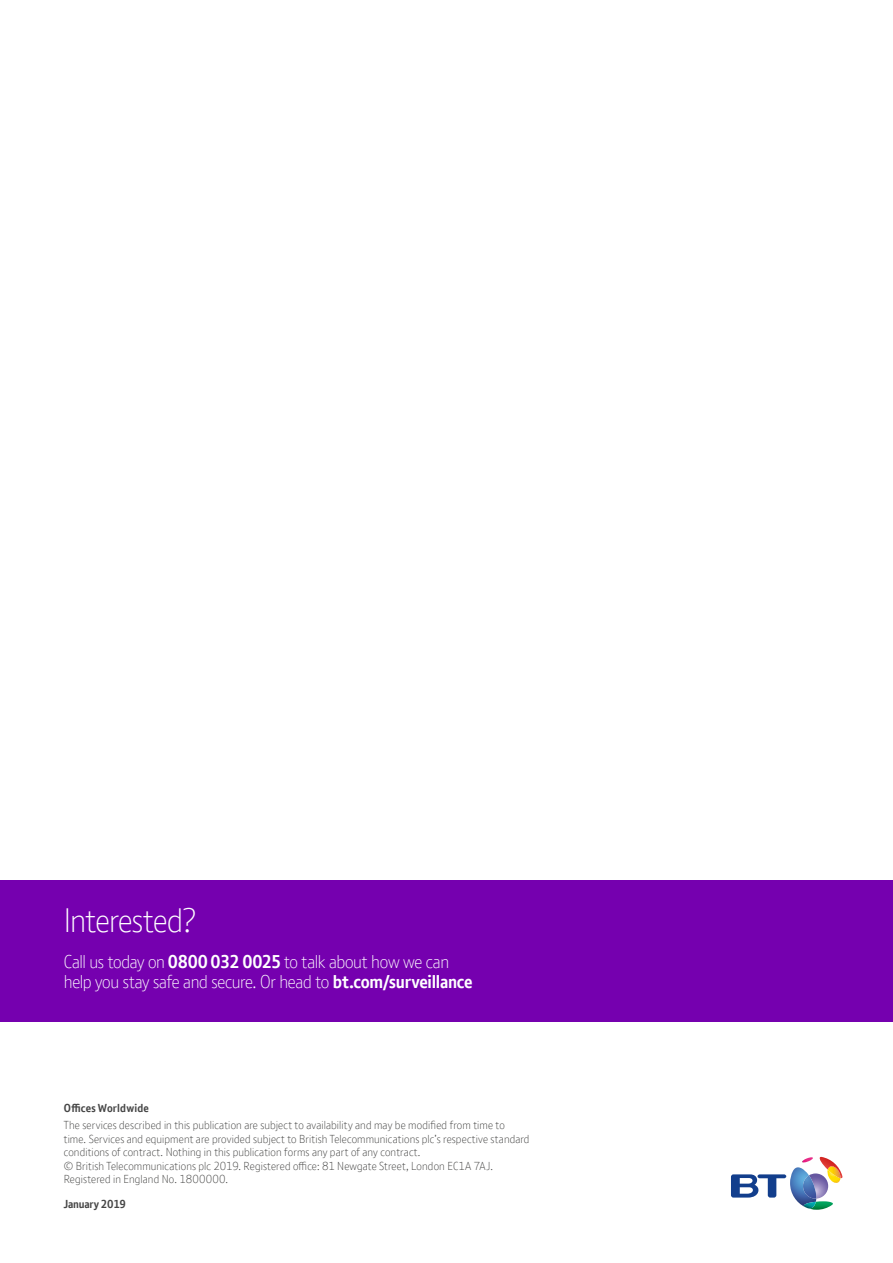
<style>
.page{position:relative;width:893px;height:1263px;background:#fff}
.page>*{position:absolute;margin:0;border:0;box-sizing:border-box;transform-origin:0 0}
.t1{font:300 33px "BT Font";letter-spacing:-.025em;color:#fff}
.t2{font:300 18px/19.8px "BT Font";letter-spacing:-.02em;color:#fff}
.t3{font:300 11.25px/13.5px "BT Font";letter-spacing:.01em;color:#3c3c3b}
.t4{font:700 11.25px "BT Font";letter-spacing:.005em;color:#464646}
.t5{font:700 11.25px "BT Font";letter-spacing:-.015em;color:#464646}
.s1{font-weight:700}
</style>
<div class="page">
<svg style="left:731px;top:1157px;width:111px;height:53px"></svg>
<div style="left:0;top:880px;width:893px;height:142px;background:#7500af"></div>
<h1 class="t1" style="left:64px;top:899px;width:134px">Interested?</h1>
<h2 class="t2" style="left:64px;top:952px;width:410px">Call us today on <span class="s1">0800 032 0025</span> to talk about how we can help you stay safe and secure. Or head to <span class="s1">bt.com/surveillance</span></h2>
<p class="t4" style="left:64px;top:1100px;width:87px">Offices Worldwide</p>
<p class="t3" style="left:64px;top:1118px;width:467px">The services described in this publication are subject to availability and may be modified from time to time. Services and equipment are provided subject to British Telecommunications plc’s respective standard conditions of contract. Nothing in this publication forms any part of any contract.<br>© British Telecommunications plc 2019. Registered office: 81 Newgate Street, London EC1A 7AJ.<br>Registered in England No. 1800000.</p>
<p class="t5" style="left:64px;top:1196px;width:64px">January 2019</p>
</div>
